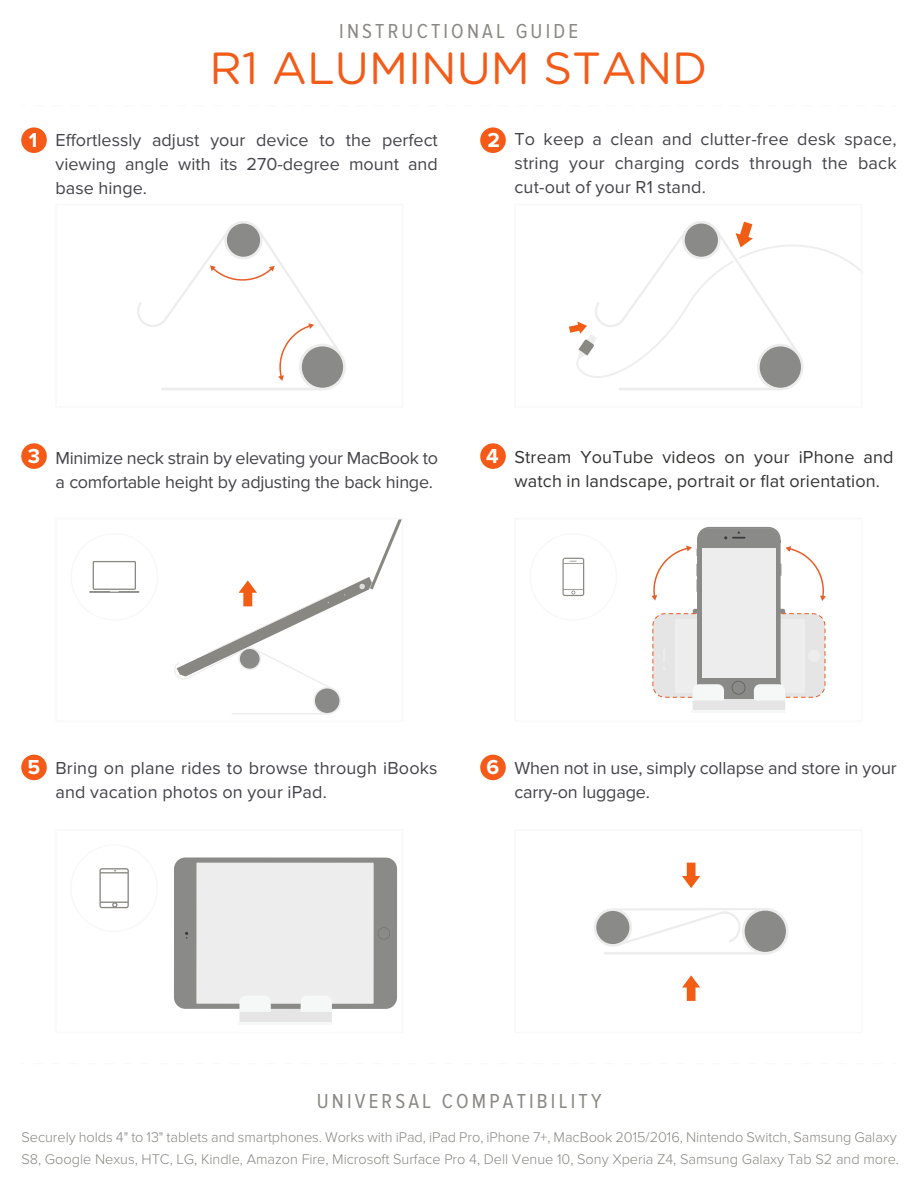
<style>
.page{position:relative;width:918px;height:1188px;background:#fff}
.page>*{position:absolute;margin:0;border:0;box-sizing:border-box;transform-origin:0 0}
.t1{font:45px "Gotham Rounded";color:#f35b19}
.t2{font:21px "Proxima Nova Cond";letter-spacing:.15em;color:#898884}
.t3{font:700 21px "Proxima Nova";color:#fff}
.t4{font:18px/24px "Proxima Nova";color:#45444a}
.t5{font:18px/24px "Proxima Nova";letter-spacing:.01em;color:#343433}
.t6{font:300 14.55px/22.5px "Proxima Nova";letter-spacing:-.005em;color:#898884}
</style>
<div class="page">
<svg style="left:594px;top:862px;width:195px;height:93px"></svg>
<svg style="left:682px;top:863px;width:18px;height:25px"></svg>
<svg style="left:682px;top:975px;width:18px;height:26px"></svg>
<div style="left:480px;top:755px;width:26px;height:25px;background:#f55a18;border-radius:50%"></div>
<svg style="left:174px;top:857px;width:224px;height:165px;background:#d8d7d7"></svg>
<svg style="left:99px;top:868px;width:30px;height:41px"></svg>
<div style="left:21px;top:755px;width:26px;height:25px;background:#f55a18;border-radius:50%"></div>
<svg style="left:651px;top:526px;width:175px;height:184px"></svg>
<svg style="left:562px;top:557px;width:23px;height:40px"></svg>
<div style="left:480px;top:443px;width:26px;height:26px;background:#f55a18;border-radius:50%"></div>
<svg style="left:174px;top:519px;width:228px;height:196px"></svg>
<svg style="left:89px;top:561px;width:51px;height:32px"></svg>
<div style="left:21px;top:443px;width:26px;height:26px;background:#f55a18;border-radius:50%"></div>
<svg style="left:569px;top:222px;width:292px;height:168px"></svg>
<div style="left:480px;top:127px;width:26px;height:26px;background:#f55a18;border-radius:50%"></div>
<svg style="left:161px;top:388px;width:157px;height:2px"></svg>
<svg style="left:224px;top:221px;width:39px;height:38px"></svg>
<div style="left:227px;top:224px;width:33px;height:33px;background:#8a8a88;border-radius:50%"></div>
<div style="left:299px;top:344px;width:47px;height:46px;background:#eeeded;border-radius:50%"></div>
<div style="left:302px;top:346px;width:41px;height:42px;background:#8a8a88;border-radius:50%"></div>
<svg style="left:137px;top:230px;width:205px;height:151px"></svg>
<div style="left:21px;top:127px;width:26px;height:26px;background:#f55a18;border-radius:50%"></div>
<p class="t2" style="left:339px;top:20px;width:240px">INSTRUCTIONAL GUIDE</p>
<p class="t3" style="left:29px;top:128px;width:10px">1</p>
<h1 class="t1" style="left:210px;top:37px;width:499px">R1 ALUMINUM STAND</h1>
<p class="t4" style="left:56px;top:128px;width:384px">Effortlessly adjust your device to the perfect</p>
<p class="t3" style="left:487px;top:128px;width:14px">2</p>
<p class="t4" style="left:56px;top:152px;width:384px">viewing angle with its 270-degree mount and base hinge.</p>
<p class="t4" style="left:514px;top:127px;width:384px;text-align:justify">To keep a clean and clutter-free desk space, string your charging cords through the back cut-out of your R1 stand.</p>
<p class="t3" style="left:28px;top:444px;width:14px">3</p>
<p class="t4" style="left:55px;top:446px;width:384px">Minimize neck strain by elevating your MacBook to</p>
<p class="t3" style="left:486px;top:444px;width:14px">4</p>
<p class="t4" style="left:55px;top:470px;width:379px">a comfortable height by adjusting the back hinge.</p>
<p class="t5" style="left:514px;top:445px;width:381px">Stream YouTube videos on your iPhone and watch in landscape, portrait or flat orientation.</p>
<p class="t3" style="left:28px;top:755px;width:14px">5</p>
<p class="t4" style="left:55px;top:756px;width:384px">Bring on plane rides to browse through iBooks</p>
<p class="t3" style="left:487px;top:755px;width:14px">6</p>
<p class="t4" style="left:55px;top:780px;width:273px">and vacation photos on your iPad.</p>
<p class="t4" style="left:514px;top:756px;width:384px">When not in use, simply collapse and store in your carry-on luggage.</p>
<p class="t2" style="left:317px;top:1089px;width:286px">UNIVERSAL COMPATIBILITY</p>
<p class="t6" style="left:21px;top:1126px;width:879px">Securely holds 4" to 13" tablets and smartphones. Works with iPad, iPad Pro, iPhone 7+, MacBook 2015/2016, Nintendo Switch, Samsung Galaxy<br>S8, Google Nexus, HTC, LG, Kindle, Amazon Fire, Microsoft Surface Pro 4, Dell Venue 10, Sony Xperia Z4, Samsung Galaxy Tab S2 and more.</p>
</div>
